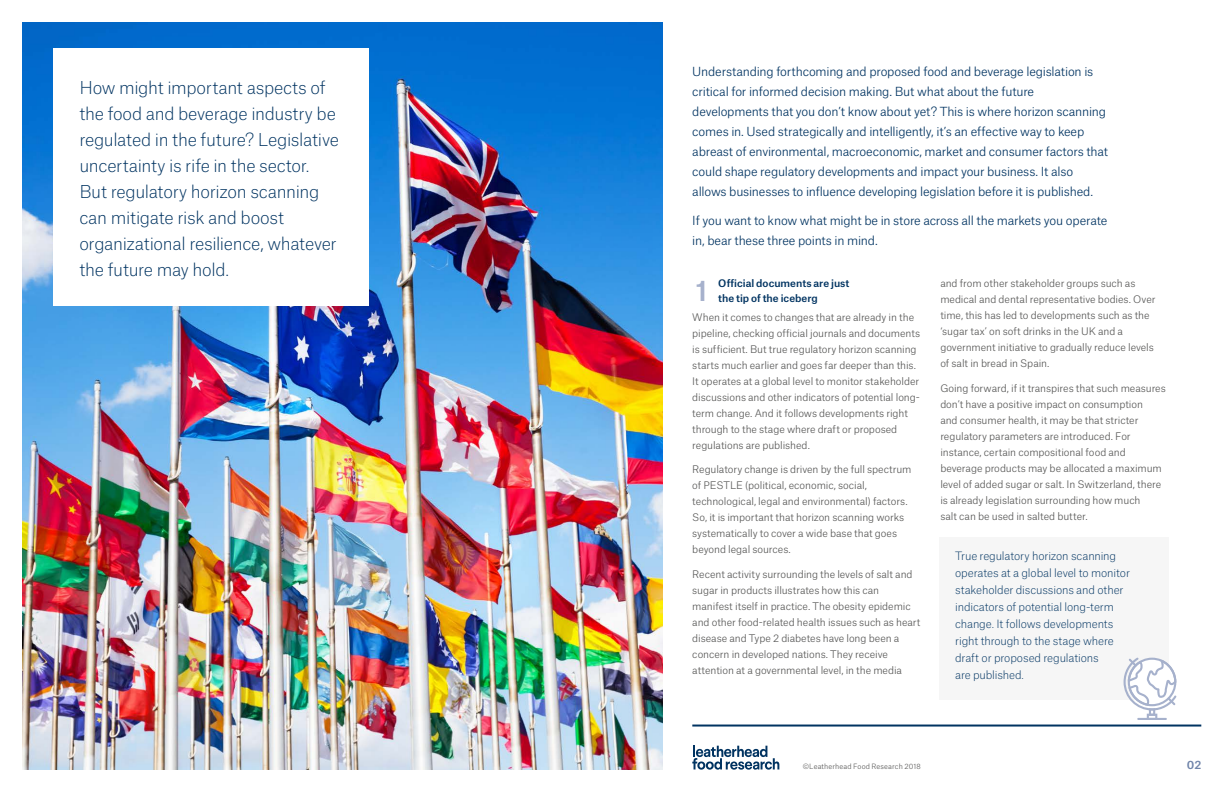
<style>
.page{position:relative;width:1224px;height:792px;background:#fff}
.page>*{position:absolute;margin:0;border:0;box-sizing:border-box;transform-origin:0 0}
.t1{font:500 27.1px "Atlas Grotesk";color:#a6b1cc}
.t2{font:100 17px/26px "Atlas Grotesk";letter-spacing:-.02em;color:#003361}
.t3{font:300 12px/20px "Atlas Grotesk";letter-spacing:-.015em;color:#003361}
.t4{font:100 11px/17px "Atlas Grotesk";letter-spacing:-.015em;color:#003361}
.t5{font:500 11px "Atlas Grotesk";color:#7185aa}
.t6{font:300 10px/16px "Atlas Grotesk";letter-spacing:-.005em;color:#575756}
.t7{font:500 10px/15px "Atlas Grotesk";color:#003361}
.t8{font:300 7px "Atlas Grotesk";letter-spacing:.015em;color:#575756}
</style>
<div class="page">
<img style="left:23px;top:23px;width:640px;height:747px">
<div style="left:940px;top:537px;width:229px;height:163px;background:#f6f6f6"></div>
<svg style="left:692px;top:746px;width:87px;height:24px"></svg>
<hr style="left:692px;top:725px;width:509px;height:2px;background:#003361">
<div style="left:54px;top:48px;width:315px;height:258px;background:#fff"></div>
<svg style="left:1124px;top:658px;width:53px;height:62px"></svg>
<p class="t2" style="left:79px;top:73px;width:261px">How might important aspects of the food and beverage industry be regulated in the future? Legislative uncertainty is rife in the sector.<br>But regulatory horizon scanning can mitigate risk and boost organizational resilience, whatever the future may hold.</p>
<p class="t3" style="left:692px;top:61px;width:417px">Understanding forthcoming and proposed food and beverage legislation is critical for informed decision making. But what about the future developments that you don’t know about yet? This is where horizon scanning comes in. Used strategically and intelligently, it’s an effective way to keep abreast of environmental, macroeconomic, market and consumer factors that could shape regulatory developments and impact your business. It also allows businesses to influence developing legislation before it is published.</p>
<p class="t3" style="left:692px;top:209px;width:417px">If you want to know what might be in store across all the markets you operate in, bear these three points in mind.</p>
<p class="t7" style="left:718px;top:275px;width:133px">Official documents are just the tip of the iceberg</p>
<p class="t6" style="left:692px;top:308px;width:229px">When it comes to changes that are already in the pipeline, checking official journals and documents is sufficient. But true regulatory horizon scanning starts much earlier and goes far deeper than this.<br>It operates at a global level to monitor stakeholder discussions and other indicators of potential long&shy;term change. And it follows developments right through to the stage where draft or proposed regulations are published.</p>
<p class="t6" style="left:692px;top:461px;width:221px">Regulatory change is driven by the full spectrum of PESTLE (political, economic, social, technological, legal and environmental) factors.<br>So, it is important that horizon scanning works systematically to cover a wide base that goes beyond legal sources.</p>
<p class="t6" style="left:692px;top:565px;width:230px">Recent activity surrounding the levels of salt and sugar in products illustrates how this can manifest itself in practice. The obesity epidemic and other food-related health issues such as heart disease and Type 2 diabetes have long been a concern in developed nations. They receive attention at a governmental level, in the media</p>
<p class="t6" style="left:940px;top:274px;width:217px">and from other stakeholder groups such as medical and dental representative bodies. Over time, this has led to developments such as the ‘sugar tax’ on soft drinks in the UK and a government initiative to gradually reduce levels of salt in bread in Spain.</p>
<p class="t6" style="left:940px;top:379px;width:227px">Going forward, if it transpires that such measures don’t have a positive impact on consumption<br>and consumer health, it may be that stricter regulatory parameters are introduced. For instance, certain compositional food and beverage products may be allocated a maximum level of added sugar or salt. In Switzerland, there is already legislation surrounding how much<br>salt can be used in salted butter.</p>
<h1 class="t1" style="left:696px;top:269px;width:13px">1</h1>
<p class="t4" style="left:955px;top:546px;width:176px">True regulatory horizon scanning operates at a global level to monitor stakeholder discussions and other indicators of potential long-term change. It follows developments right through to the stage where draft or proposed regulations<br>are published.</p>
<p class="t8" style="left:803px;top:761px;width:120px">©Leatherhead Food Research 2018</p>
<p class="t5" style="left:1187px;top:756px;width:16px">02</p>
</div>
